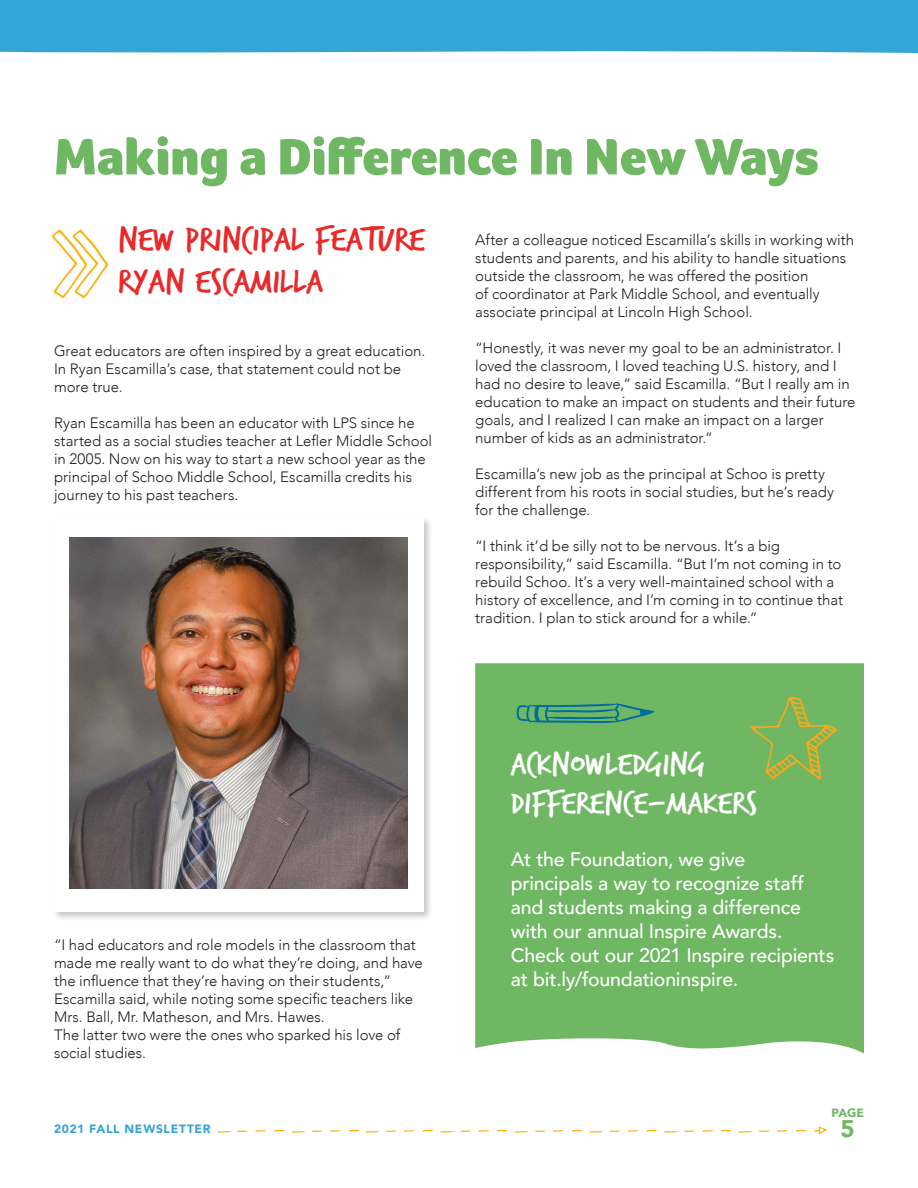
<style>
.page{position:relative;width:918px;height:1188px;background:#fff}
.page>*{position:absolute;margin:0;border:0;box-sizing:border-box;transform-origin:0 0}
.t1{font:900 52.5px "Foco";color:#70b764}
.t2{font:35.7px/42px "Trash Hand";color:#e9292a;scale:1.18 1}
.t3{font:33.6px/39px "Trash Hand";color:#fff;scale:1.18 1}
.t4{font:900 24px "Avenir";color:#70b764}
.t5{font:500 19.5px/24px "Avenir";letter-spacing:-.01em;color:#fff}
.t6{font:300 15px/18px "Avenir";color:#231f20}
.t7{font:900 12px "Avenir";letter-spacing:.06em;color:#33a5d6}
.t8{font:900 12px "Avenir";color:#70b764}
</style>
<div class="page">
<div style="left:0;top:0;width:918px;height:53px;background:#33a5d6"></div>
<div style="left:475px;top:663px;width:389px;height:391px;background:#70b764"></div>
<svg style="left:51px;top:230px;width:57px;height:68px"></svg>
<svg style="left:517px;top:703px;width:137px;height:20px;background:#489d77"></svg>
<div style="left:52px;top:516px;width:381px;height:405px;background:#231f20;opacity:.25"></div>
<div style="left:54px;top:518px;width:369px;height:394px;background:#fff"></div>
<img style="left:70px;top:537px;width:338px;height:352px">
<svg style="left:750px;top:697px;width:87px;height:83px;background:#83b459"></svg>
<svg style="left:814px;top:1127px;width:13px;height:7px"></svg>
<svg style="left:739px;top:1131px;width:13px;height:2px"></svg>
<svg style="left:664px;top:1131px;width:13px;height:2px"></svg>
<svg style="left:590px;top:1131px;width:12px;height:2px"></svg>
<svg style="left:515px;top:1131px;width:13px;height:2px"></svg>
<svg style="left:440px;top:1131px;width:13px;height:2px"></svg>
<svg style="left:366px;top:1131px;width:13px;height:2px"></svg>
<svg style="left:292px;top:1131px;width:13px;height:2px"></svg>
<svg style="left:217px;top:1131px;width:13px;height:2px"></svg>
<svg style="left:796px;top:1130px;width:10px;height:2px"></svg>
<svg style="left:721px;top:1130px;width:10px;height:2px"></svg>
<svg style="left:646px;top:1130px;width:11px;height:2px"></svg>
<svg style="left:572px;top:1130px;width:10px;height:2px"></svg>
<svg style="left:497px;top:1130px;width:11px;height:2px"></svg>
<svg style="left:422px;top:1130px;width:11px;height:2px"></svg>
<svg style="left:349px;top:1130px;width:10px;height:2px"></svg>
<svg style="left:274px;top:1130px;width:11px;height:2px"></svg>
<svg style="left:777px;top:1130px;width:11px;height:2px"></svg>
<svg style="left:702px;top:1130px;width:11px;height:2px"></svg>
<svg style="left:628px;top:1130px;width:10px;height:2px"></svg>
<svg style="left:553px;top:1130px;width:11px;height:2px"></svg>
<svg style="left:478px;top:1130px;width:11px;height:2px"></svg>
<svg style="left:404px;top:1130px;width:10px;height:2px"></svg>
<svg style="left:330px;top:1130px;width:11px;height:2px"></svg>
<svg style="left:255px;top:1130px;width:11px;height:2px"></svg>
<h1 class="t1" style="left:54px;top:122px;width:766px">Making a Difference In New Ways</h1>
<h2 class="t2" style="left:118px;top:220px;width:262px">NEW PRINCIPAL FEATURE<br>RYAN ESCAMILLA</h2>
<p class="t6" style="left:54px;top:342px;width:373px">Great educators are often inspired by a great education.<br>In Ryan Escamilla’s case, that statement could not be more true.</p>
<p class="t6" style="left:54px;top:414px;width:380px">Ryan Escamilla has been an educator with LPS since he started as a social studies teacher at Lefler Middle School in 2005. Now on his way to start a new school year as the principal of Schoo Middle School, Escamilla credits his journey to his past teachers.</p>
<p class="t6" style="left:475px;top:230px;width:380px">After a colleague noticed Escamilla’s skills in working with students and parents, and his ability to handle situations outside the classroom, he was offered the position<br>of coordinator at Park Middle School, and eventually associate principal at Lincoln High School.</p>
<p class="t6" style="left:475px;top:338px;width:382px">“Honestly, it was never my goal to be an administrator. I loved the classroom, I loved teaching U.S. history, and I had no desire to leave,” said Escamilla. “But I really am in education to make an impact on students and their future goals, and I realized I can make an impact on a larger number of kids as an administrator.”</p>
<p class="t6" style="left:475px;top:464px;width:360px">Escamilla’s new job as the principal at Schoo is pretty different from his roots in social studies, but he’s ready for the challenge.</p>
<p class="t6" style="left:475px;top:536px;width:369px">“I think it’d be silly not to be nervous. It’s a big responsibility,” said Escamilla. “But I’m not coming in to rebuild Schoo. It’s a very well-maintained school with a history of excellence, and I’m coming in to continue that tradition. I plan to stick around for a while.”</p>
<p class="t6" style="left:54px;top:936px;width:370px">“I had educators and role models in the classroom that made me really want to do what they’re doing, and have the influence that they’re having on their students,” Escamilla said, while noting some specific teachers like Mrs. Ball, Mr. Matheson, and Mrs. Hawes.<br>The latter two were the ones who sparked his love of social studies.</p>
<h3 class="t3" style="left:511px;top:746px;width:210px">ACKNOWLEDGING<br>DIFFERENCE-MAKERS</h3>
<h3 class="t5" style="left:511px;top:846px;width:325px">At the Foundation, we give<br>principals a way to recognize staff and students making a difference with our annual Inspire Awards.<br>Check out our 2021 Inspire recipients at bit.ly/foundationinspire.</h3>
<p class="t8" style="left:831px;top:1102px;width:34px">PAGE</p>
<p class="t7" style="left:54px;top:1118px;width:158px">2021 FALL NEWSLETTER</p>
<h3 class="t4" style="left:841px;top:1108px;width:16px">5</h3>
</div>
